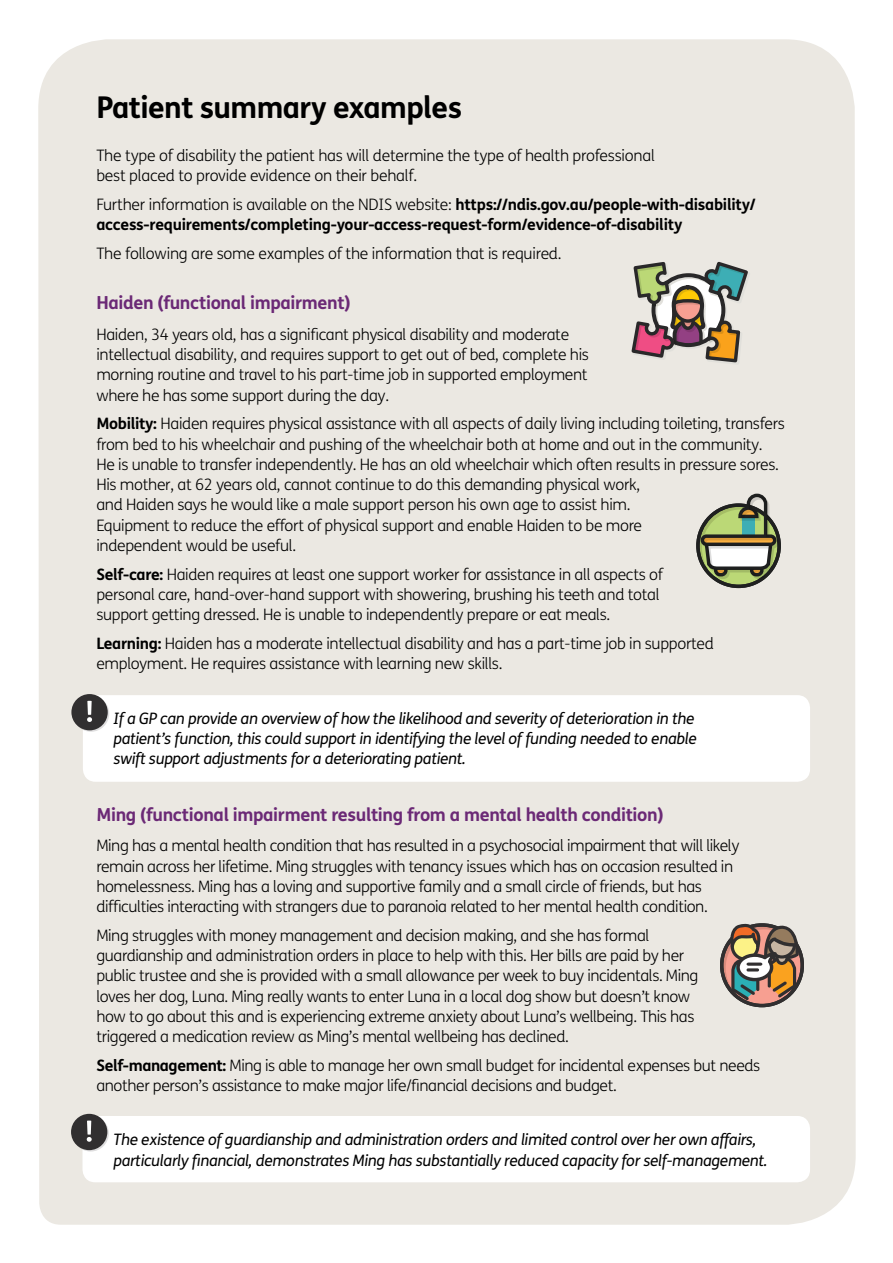
<style>
.page{position:relative;width:893px;height:1263px;background:#fff}
.page>*{position:absolute;margin:0;border:0;box-sizing:border-box;transform-origin:0 0}
.t1{font:700 30px "FS Me";letter-spacing:-.02em;color:#000}
.t2{font:700 18px "FS Me";letter-spacing:-.02em;color:#6b2976}
.Text__plain{font:300 15.75px/20.2px "FS Me";letter-spacing:-.02em;color:#000}
.Text__italics{font:italic 15.75px/20.2px "FS Me";letter-spacing:-.02em;color:#000}
.Text__plain-2{font:700 15.75px/20.2px "FS Me";letter-spacing:-.015em;color:#000}
.s1{font-weight:300}
.s2{font-weight:700}
</style>
<div class="page">
<div style="left:38px;top:39px;width:818px;height:1186px;background:#ebe8e2"></div>
<div style="left:83px;top:695px;width:727px;height:87px;background:#fff;border-radius:13px"></div>
<div style="left:82px;top:1116px;width:728px;height:66px;background:#fff;border-radius:13px"></div>
<svg style="left:630px;top:260px;width:120px;height:105px"></svg>
<svg style="left:696px;top:493px;width:85px;height:96px"></svg>
<svg style="left:704px;top:539px;width:73px;height:8px"></svg>
<div style="left:703px;top:537px;width:76px;height:11px;border:3px solid #1f2020;border-radius:4px"></div>
<svg style="left:720px;top:921px;width:84px;height:86px"></svg>
<svg style="left:71px;top:694px;width:37px;height:36px"></svg>
<svg style="left:73px;top:695px;width:36px;height:37px"></svg>
<div style="left:71px;top:1114px;width:36px;height:36px;background:#312f30;border-radius:50%"></div>
<svg style="left:73px;top:1115px;width:36px;height:36px"></svg>
<h2 class="t1" style="left:96px;top:84px;width:367px">Patient summary examples</h2>
<p class="Text__plain" style="left:96px;top:144px;width:560px">The type of disability the patient has will determine the type of health professional best placed to provide evidence on their behalf.</p>
<p class="Text__plain-2" style="left:96px;top:193px;width:661px"><span class="s1">Further information is available on the NDIS website:</span> https://ndis.gov.au/people-with-disability/ access-requirements/completing-your-access-request-form/evidence-of-disability</p>
<p class="Text__plain" style="left:96px;top:242px;width:467px">The following are some examples of the information that is required.</p>
<h3 class="t2" style="left:96px;top:289px;width:256px">Haiden (functional impairment)</h3>
<p class="Text__plain" style="left:96px;top:324px;width:494px">Haiden, 34 years old, has a significant physical disability and moderate intellectual disability, and requires support to get out of bed, complete his morning routine and travel to his part-time job in supported employment where he has some support during the day.</p>
<p class="Text__plain" style="left:96px;top:413px;width:690px"><span class="s2">Mobility:</span> Haiden requires physical assistance with all aspects of daily living including toileting, transfers from bed to his wheelchair and pushing of the wheelchair both at home and out in the community.<br>He is unable to transfer independently. He has an old wheelchair which often results in pressure sores.<br>His mother, at 62 years old, cannot continue to do this demanding physical work,<br>and Haiden says he would like a male support person his own age to assist him.<br>Equipment to reduce the effort of physical support and enable Haiden to be more<br>independent would be useful.</p>
<p class="Text__plain" style="left:96px;top:564px;width:568px"><span class="s2">Self-care:</span> Haiden requires at least one support worker for assistance in all aspects of personal care, hand-over-hand support with showering, brushing his teeth and total support getting dressed. He is unable to independently prepare or eat meals.</p>
<p class="Text__plain" style="left:96px;top:633px;width:619px"><span class="s2">Learning:</span> Haiden has a moderate intellectual disability and has a part-time job in supported employment. He requires assistance with learning new skills.</p>
<p class="Text__italics" style="left:113px;top:707px;width:585px">If a GP can provide an overview of how the likelihood and severity of deterioration in the patient’s function, this could support in identifying the level of funding needed to enable swift support adjustments for a deteriorating patient.</p>
<h3 class="t2" style="left:96px;top:800px;width:569px">Ming (functional impairment resulting from a mental health condition)</h3>
<p class="Text__plain" style="left:96px;top:835px;width:645px">Ming has a mental health condition that has resulted in a psychosocial impairment that will likely remain across her lifetime. Ming struggles with tenancy issues which has on occasion resulted in homelessness. Ming has a loving and supportive family and a small circle of friends, but has difficulties interacting with strangers due to paranoia related to her mental health condition.</p>
<p class="Text__plain" style="left:96px;top:925px;width:604px">Ming struggles with money management and decision making, and she has formal guardianship and administration orders in place to help with this. Her bills are paid by her public trustee and she is provided with a small allowance per week to buy incidentals. Ming loves her dog, Luna. Ming really wants to enter Luna in a local dog show but doesn’t know how to go about this and is experiencing extreme anxiety about Luna’s wellbeing. This has triggered a medication review as Ming’s mental wellbeing has declined.</p>
<p class="Text__plain" style="left:96px;top:1055px;width:665px"><span class="s2">Self-management:</span> Ming is able to manage her own small budget for incidental expenses but needs another person’s assistance to make major life/financial decisions and budget.</p>
<p class="Text__italics" style="left:113px;top:1129px;width:656px">The existence of guardianship and administration orders and limited control over her own affairs, particularly financial, demonstrates Ming has substantially reduced capacity for self-management.</p>
</div>
